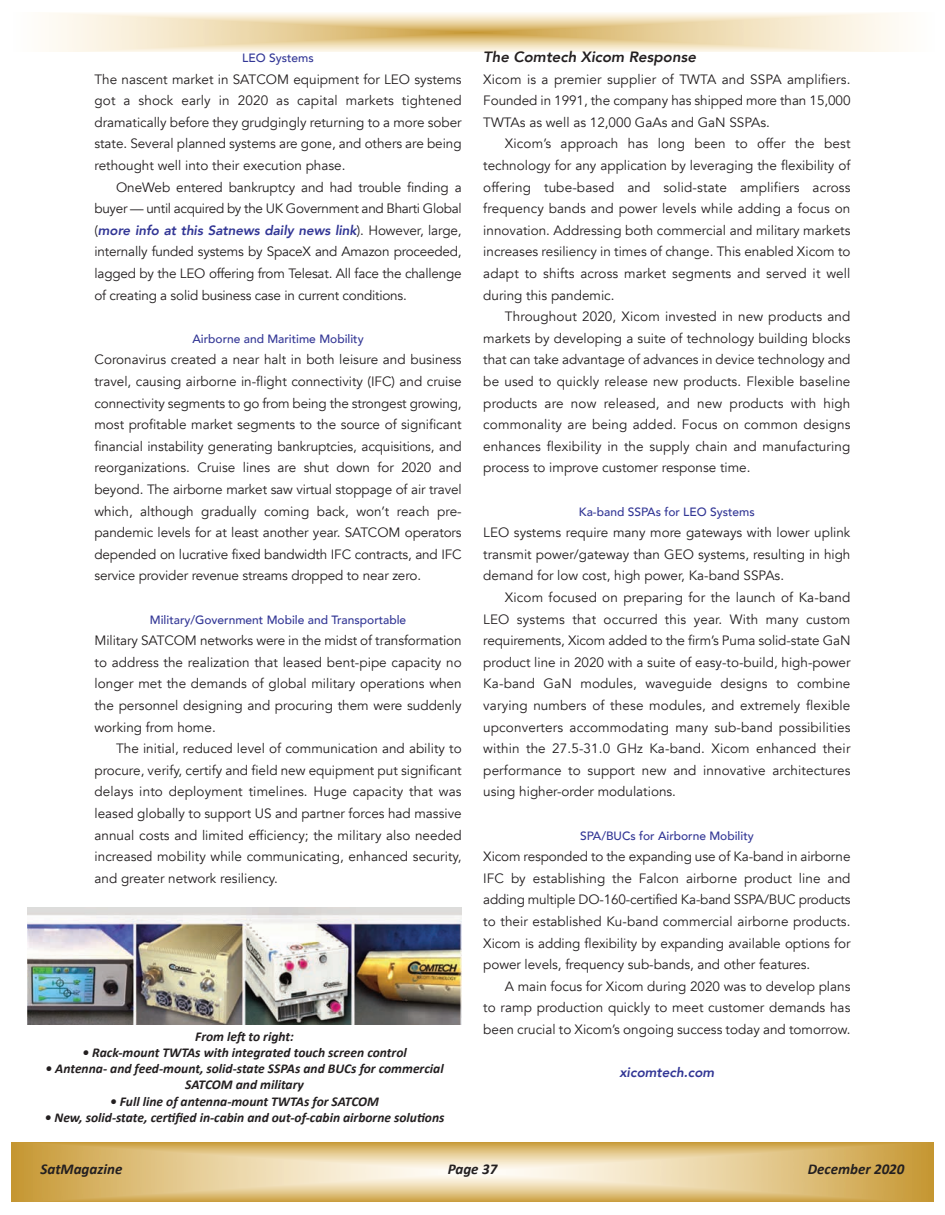
<style>
.page{position:relative;width:945px;height:1215px;background:#fff}
.page>*{position:absolute;margin:0;border:0;box-sizing:border-box;transform-origin:0 0}
.t1{font:italic 700 15px "Calibri";color:#231f20}
.t2{font:italic 800 15px "Avenir";color:#231f20}
.t3{font:13.5px/21.6px "Avenir";color:#231f20;text-align:justify}
.t4{font:italic 700 13.5px/16.2px "Calibri";color:#231f20;text-align:center}
.t5{font:italic 800 13.5px "Avenir";color:#323695}
.t6{font:500 12px "Avenir";color:#323695}
.s1{font-weight:800;font-style:italic;color:#323695}
</style>
<div class="page">
<svg style="left:12px;top:1143px;width:921px;height:58px;background:#e0c487"></svg>
<svg style="left:49px;top:13px;width:850px;height:39px;background:#f0e0be"></svg>
<img style="left:28px;top:908px;width:434px;height:117px">
<p class="t6" style="left:242px;top:50px;width:73px">LEO Systems</p>
<p class="t3" style="left:94px;top:69px;width:369px">The nascent market in SATCOM equipment for LEO systems got a shock early in 2020 as capital markets tightened dramatically before they grudgingly returning to a more sober state. Several planned systems are gone, and others are being rethought well into their execution phase.</p>
<p class="t3" style="left:94px;top:177px;width:369px;text-indent:22px">OneWeb entered bankruptcy and had trouble finding a buyer — until acquired by the UK Government and Bharti Global (<span class="s1">more info at this Satnews daily news link</span>). However, large, internally funded systems by SpaceX and Amazon proceeded, lagged by the LEO offering from Telesat. All face the challenge of creating a solid business case in current conditions.</p>
<p class="t6" style="left:192px;top:331px;width:173px">Airborne and Maritime Mobility</p>
<p class="t3" style="left:94px;top:349px;width:369px">Coronavirus created a near halt in both leisure and business travel, causing airborne in-flight connectivity (IFC) and cruise connectivity segments to go from being the strongest growing, most profitable market segments to the source of significant financial instability generating bankruptcies, acquisitions, and reorganizations. Cruise lines are shut down for 2020 and beyond. The airborne market saw virtual stoppage of air travel which, although gradually coming back, won’t reach pre&shy;pandemic levels for at least another year. SATCOM operators depended on lucrative fixed bandwidth IFC contracts, and IFC service provider revenue streams dropped to near zero.</p>
<p class="t6" style="left:150px;top:612px;width:258px">Military/Government Mobile and Transportable</p>
<p class="t3" style="left:94px;top:630px;width:369px">Military SATCOM networks were in the midst of transformation to address the realization that leased bent-pipe capacity no longer met the demands of global military operations when the personnel designing and procuring them were suddenly working from home.</p>
<p class="t3" style="left:95px;top:738px;width:369px;text-indent:22px">The initial, reduced level of communication and ability to procure, verify, certify and field new equipment put significant delays into deployment timelines. Huge capacity that was leased globally to support US and partner forces had massive annual costs and limited efficiency; the military also needed increased mobility while communicating, enhanced security, and greater network resiliency.</p>
<p class="t4" style="left:195px;top:1028px;width:100px">From left to right:</p>
<p class="t4" style="left:82px;top:1044px;width:326px">• Rack-mount TWTAs with integrated touch screen control</p>
<p class="t4" style="left:46px;top:1060px;width:400px">• Antenna- and feed-mount, solid-state SSPAs and BUCs for commercial<br>SATCOM and military</p>
<p class="t4" style="left:110px;top:1093px;width:270px">• Full line of antenna-mount TWTAs for SATCOM</p>
<p class="t4" style="left:45px;top:1109px;width:401px">• New, solid-state, certified in-cabin and out-of-cabin airborne solutions</p>
<p class="t2" style="left:483px;top:47px;width:214px">The Comtech Xicom Response</p>
<p class="t3" style="left:483px;top:69px;width:369px">Xicom is a premier supplier of TWTA and SSPA amplifiers.<br>Founded in 1991, the company has shipped more than 15,000<br>TWTAs as well as 12,000 GaAs and GaN SSPAs.</p>
<p class="t3" style="left:483px;top:133px;width:369px;text-indent:22px">Xicom’s approach has long been to offer the best technology for any application by leveraging the flexibility of offering tube-based and solid-state amplifiers across frequency bands and power levels while adding a focus on innovation. Addressing both commercial and military markets increases resiliency in times of change. This enabled Xicom to adapt to shifts across market segments and served it well during this pandemic.</p>
<p class="t3" style="left:483px;top:306px;width:369px;text-indent:22px">Throughout 2020, Xicom invested in new products and markets by developing a suite of technology building blocks that can take advantage of advances in device technology and be used to quickly release new products. Flexible baseline products are now released, and new products with high commonality are being added. Focus on common designs enhances flexibility in the supply chain and manufacturing process to improve customer response time.</p>
<p class="t6" style="left:579px;top:504px;width:177px">Ka-band SSPAs for LEO Systems</p>
<p class="t3" style="left:483px;top:522px;width:369px">LEO systems require many more gateways with lower uplink transmit power/gateway than GEO systems, resulting in high demand for low cost, high power, Ka-band SSPAs.</p>
<p class="t3" style="left:483px;top:587px;width:369px;text-indent:22px">Xicom focused on preparing for the launch of Ka-band LEO systems that occurred this year. With many custom requirements, Xicom added to the firm’s Puma solid-state GaN product line in 2020 with a suite of easy-to-build, high-power Ka-band GaN modules, waveguide designs to combine varying numbers of these modules, and extremely flexible upconverters accommodating many sub-band possibilities within the 27.5-31.0 GHz Ka-band. Xicom enhanced their performance to support new and innovative architectures using higher-order modulations.</p>
<p class="t6" style="left:580px;top:828px;width:175px">SPA/BUCs for Airborne Mobility</p>
<p class="t3" style="left:483px;top:846px;width:369px">Xicom responded to the expanding use of Ka-band in airborne IFC by establishing the Falcon airborne product line and adding multiple DO-160-certified Ka-band SSPA/BUC products to their established Ku-band commercial airborne products.<br>Xicom is adding flexibility by expanding available options for power levels, frequency sub-bands, and other features.</p>
<p class="t3" style="left:483px;top:976px;width:369px;text-indent:22px">A main focus for Xicom during 2020 was to develop plans to ramp production quickly to meet customer demands has been crucial to Xicom’s ongoing success today and tomorrow.</p>
<p class="t5" style="left:619px;top:1064px;width:96px">xicomtech.com</p>
<p class="t1" style="left:40px;top:1159px;width:83px">SatMagazine</p>
<p class="t1" style="left:448px;top:1159px;width:51px">Page 37</p>
<p class="t1" style="left:808px;top:1160px;width:98px">December 2020</p>
</div>
